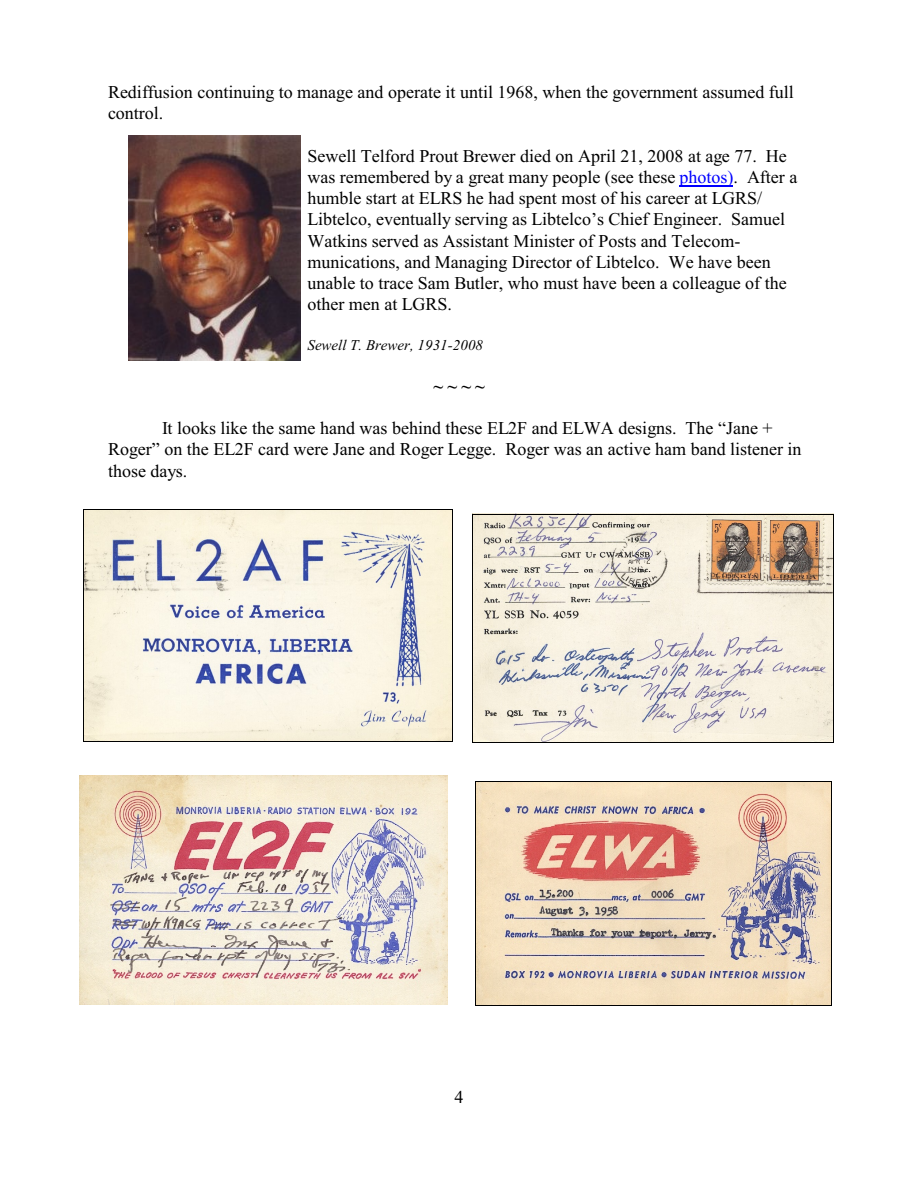
<style>
.page{position:relative;width:918px;height:1188px;background:#fff}
.page>*{position:absolute;margin:0;border:0;box-sizing:border-box;transform-origin:0 0}
.t1{font:18px/21.3px "Times New Roman";color:#000}
.t2{font:700 18px "Times New Roman";color:#000}
.t3{font:italic 15px "Times New Roman";color:#000}
.s1{color:#00f}
</style>
<div class="page">
<img style="left:129px;top:136px;width:172px;height:224px">
<img style="left:475px;top:782px;width:356px;height:223px">
<img style="left:79px;top:775px;width:368px;height:230px">
<img style="left:83px;top:509px;width:370px;height:233px">
<img style="left:472px;top:514px;width:362px;height:229px">
<hr style="left:680px;top:186px;width:54px;height:1px;background:#00f">
<p class="t1" style="left:108px;top:83px;width:687px">Rediffusion continuing to manage and operate it until 1968, when the government assumed full control.</p>
<p class="t1" style="left:307px;top:147px;width:492px">Sewell Telford Prout Brewer died on April 21, 2008 at age 77. He was remembered by a great many people (see these <span class="s1">photos)</span>. After a humble start at ELRS he had spent most of his career at LGRS/ Libtelco, eventually serving as Libtelco’s Chief Engineer. Samuel Watkins served as Assistant Minister of Posts and Telecom&shy;munications, and Managing Director of Libtelco. We have been unable to trace Sam Butler, who must have been a colleague of the other men at LGRS.</p>
<p class="t3" style="left:307px;top:340px;width:177px">Sewell T. Brewer, 1931-2008</p>
<p class="t2" style="left:434px;top:380px;width:52px">~ ~ ~ ~</p>
<p class="t1" style="left:108px;top:419px;width:695px;text-indent:54px">It looks like the same hand was behind these EL2F and ELWA designs. The “Jane +<br>Roger” on the EL2F card were Jane and Roger Legge. Roger was an active ham band listener in those days.</p>
<p class="t1" style="left:454px;top:1088px;width:10px">4</p>
</div>
